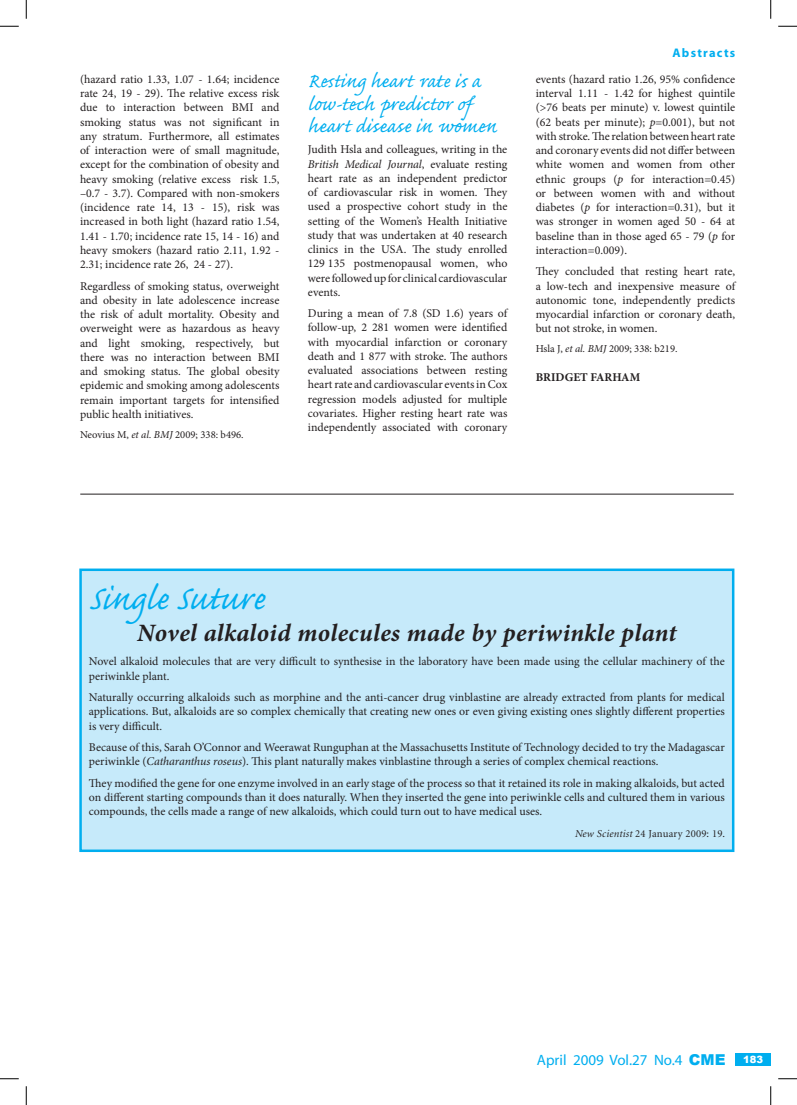
<style>
.page{position:relative;width:797px;height:1105px;background:#fff}
.page>*{position:absolute;margin:0;border:0;box-sizing:border-box;transform-origin:0 0}
.t1{font:43.75px "Caflisch Script Pro";letter-spacing:-.005em;color:#00aeef}
.t2{font:25px/22.5px "Caflisch Script Pro";color:#00aeef}
.t3{font:italic 700 25px "Minion Pro";letter-spacing:.01em;color:#231f20}
.t4{font:15px "Myriad";color:#00aeef}
.t5{font:700 12.5px "Myriad";letter-spacing:.1em;color:#00aeef}
.t6{font:11.88px/14.2px "Minion Pro";color:#231f20;text-align:justify}
.t7{font:700 11.88px "Minion Pro";color:#231f20}
.t8{font:10.62px "Minion Pro";color:#231f20}
.t9{font:10.62px "Minion";letter-spacing:.015em;color:#231f20}
.s1{font-style:italic}
.s2{font-family:"Arial";font-weight:900}
.s3{font-family:"Arial";font-weight:900;font-size:10px;color:#fff}
</style>
<div class="page">
<div style="left:735px;top:1053px;width:35px;height:12px;background:#00aeef"></div>
<hr style="left:80px;top:494px;width:653px;height:1px;background:#231f20">
<div style="left:81px;top:570px;width:652px;height:281px;background:#c6eafa"></div>
<div style="left:79px;top:568px;width:655px;height:284px;border:2px solid #00aeef"></div>
<svg style="left:0;top:25px;width:19px;height:2px"></svg>
<svg style="left:778px;top:25px;width:19px;height:2px"></svg>
<svg style="left:0;top:1078px;width:19px;height:1px"></svg>
<svg style="left:778px;top:1078px;width:19px;height:1px"></svg>
<svg style="left:25px;top:0;width:2px;height:19px"></svg>
<svg style="left:25px;top:1086px;width:2px;height:19px"></svg>
<svg style="left:770px;top:0;width:1px;height:19px"></svg>
<svg style="left:770px;top:1086px;width:1px;height:19px"></svg>
<p class="t6" style="left:80px;top:72px;width:201px">(hazard ratio 1.33, 1.07 - 1.64; incidence rate 24, 19 - 29). The relative excess risk due to interaction between BMI and smoking status was not significant in any stratum. Furthermore, all estimates of interaction were of small magnitude, except for the combination of obesity and heavy smoking (relative excess risk 1.5, –0.7 - 3.7). Compared with non-smokers (incidence rate 14, 13 - 15), risk was increased in both light (hazard ratio 1.54, 1.41 - 1.70; incidence rate 15, 14 - 16) and heavy smokers (hazard ratio 2.11, 1.92 - 2.31; incidence rate 26, 24 - 27).</p>
<p class="t6" style="left:80px;top:279px;width:201px">Regardless of smoking status, overweight and obesity in late adolescence increase the risk of adult mortality. Obesity and overweight were as hazardous as heavy and light smoking, respectively, but there was no interaction between BMI and smoking status. The global obesity epidemic and smoking among adolescents remain important targets for intensified public health initiatives.</p>
<p class="t8" style="left:80px;top:427px;width:165px">Neovius M, <span class="s1">et al. BMJ</span> 2009; 338: b496.</p>
<h2 class="t2" style="left:308px;top:72px;width:191px">Resting heart rate is a low-tech predic tor of heart disease in women</h2>
<p class="t6" style="left:308px;top:142px;width:201px">Judith Hsla and colleagues, writing in the <span class="s1">British Medical Journal</span>, evaluate resting heart rate as an independent predictor of cardiovascular risk in women. They used a prospective cohort study in the setting of the Women’s Health Initiative study that was undertaken at 40 research clinics in the USA. The study enrolled 129 135 postmenopausal women, who were followed up for clinical cardiovascular events.</p>
<p class="t6" style="left:308px;top:306px;width:201px">During a mean of 7.8 (SD 1.6) years of follow-up, 2 281 women were identified with myocardial infarction or coronary death and 1 877 with stroke. The authors evaluated associations between resting heart rate and cardiovascular events in Cox regression models adjusted for multiple covariates. Higher resting heart rate was independently associated with coronary</p>
<p class="t5" style="left:672px;top:46px;width:64px">Abstracts</p>
<p class="t6" style="left:535px;top:72px;width:201px">events (hazard ratio 1.26, 95% confidence interval 1.11 - 1.42 for highest quintile (&gt;76 beats per minute) v. lowest quintile (62 beats per minute); <span class="s1">p</span>=0.001), but not with stroke. The relation between heart rate and coronary events did not differ between white women and women from other ethnic groups (<span class="s1">p</span> for interaction=0.45) or between women with and without diabetes (<span class="s1">p</span> for interaction=0.31), but it was stronger in women aged 50 - 64 at baseline than in those aged 65 - 79 (<span class="s1">p</span> for interaction=0.009).</p>
<p class="t6" style="left:535px;top:264px;width:201px">They concluded that resting heart rate, a low-tech and inexpensive measure of autonomic tone, independently predicts myocardial infarction or coronary death, but not stroke, in women.</p>
<p class="t8" style="left:535px;top:342px;width:143px">Hsla J, <span class="s1">et al. BMJ</span> 2009; 338: b219.</p>
<p class="t7" style="left:535px;top:368px;width:106px">BRIDGET FARHAM</p>
<h1 class="t1" style="left:89px;top:576px;width:177px">Single Suture</h1>
<h2 class="t3" style="left:137px;top:615px;width:540px">Novel alkaloid molecules made by periwinkle plant</h2>
<p class="t6" style="left:89px;top:655px;width:637px">Novel alkaloid molecules that are very difficult to synthesise in the laboratory have been made using the cellular machinery of the periwinkle plant.</p>
<p class="t6" style="left:89px;top:690px;width:637px">Naturally occurring alkaloids such as morphine and the anti-cancer drug vinblastine are already extracted from plants for medical applications. But, alkaloids are so complex chemically that creating new ones or even giving existing ones slightly different properties is very difficult.</p>
<p class="t6" style="left:89px;top:740px;width:637px">Because of this, Sarah O’Connor and Weerawat Runguphan at the Massachusetts Institute of Technology decided to try the Madagascar periwinkle (<span class="s1">Catharanthus roseus</span>). This plant naturally makes vinblastine through a series of complex chemical reactions.</p>
<p class="t6" style="left:89px;top:776px;width:637px">They modified the gene for one enzyme involved in an early stage of the process so that it retained its role in making alkaloids, but acted on different starting compounds than it does naturally. When they inserted the gene into periwinkle cells and cultured them in various compounds, the cells made a range of new alkaloids, which could turn out to have medical uses.</p>
<p class="t9" style="left:575px;top:828px;width:152px"><span class="s1">New Scientist</span> 24 January 2009: 19.</p>
<p class="t4" style="left:537px;top:1052px;width:227px">April 2009 Vol.27 No.4 <span class="s2">CME</span> <span class="s3">183</span></p>
</div>
